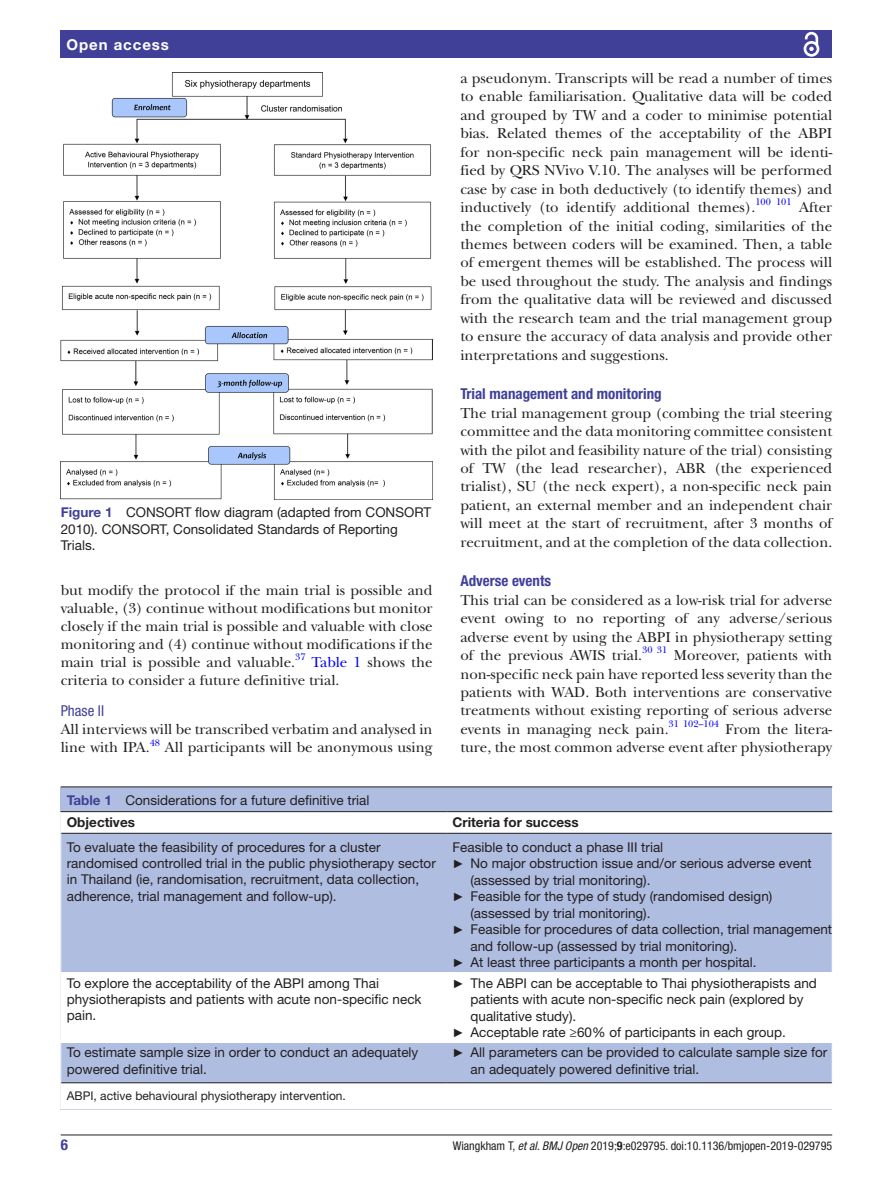
<style>
.page{position:relative;width:893px;height:1191px;background:#fff}
.page>*{position:absolute;margin:0;border:0;box-sizing:border-box;transform-origin:0 0}
.t1{font:15px/18.5px "New Baskerville";color:#231f20;text-align:justify}
.t2{font:700 condensed 15px "Helvetica Neue LT Std";color:#414099}
.t3{font:700 15px "Helvetica Neue LT Std";letter-spacing:.065em;color:#fff}
.t4{font:condensed 15px "Helvetica Neue LT Std";color:#414099}
.t5{font:13.5px/16.2px "Helvetica Neue LT Std";color:#231f20}
.t6{font:700 13.5px "Helvetica Neue LT Std";color:#231f20}
.t7{font:condensed 12px "Helvetica Neue LT Std";color:#231f20}
.t8{font:12px "Helvetica Neue LT Std";color:#231f20}
.t9{font:9.9px "New Baskerville";color:#00f}
.s1{font-weight:700;color:#414099}
.s2{color:#00f}
.s3{font-weight:700}
.s4{font-family:"Arial";font-size:12px}
.s5{font-style:italic}
</style>
<div class="page">
<hr style="left:61px;top:1134px;width:771px;height:1px;background:#231f20">
<div style="left:61px;top:31px;width:771px;height:27px;background:#414099"></div>
<svg style="left:803px;top:31px;width:17px;height:26px"></svg>
<div style="left:61px;top:787px;width:771px;height:322px;background:#afbde1"></div>
<hr style="left:61px;top:786px;width:771px;height:1px;background:#231f20">
<div style="left:61px;top:812px;width:771px;height:297px;background:#fff"></div>
<svg style="left:61px;top:834px;width:771px;height:248px"></svg>
<hr style="left:61px;top:811px;width:385px;height:1px;background:#231f20">
<hr style="left:61px;top:833px;width:385px;height:1px;background:#231f20">
<hr style="left:446px;top:811px;width:386px;height:1px;background:#231f20">
<hr style="left:446px;top:833px;width:386px;height:1px;background:#231f20">
<hr style="left:446px;top:1082px;width:386px;height:1px;background:#231f20">
<hr style="left:61px;top:1082px;width:385px;height:1px;background:#231f20">
<svg style="left:60px;top:812px;width:1px;height:21px"></svg>
<svg style="left:60px;top:1082px;width:1px;height:27px"></svg>
<hr style="left:67px;top:1099px;width:765px;height:2px;background:#fff">
<img style="left:61px;top:73px;width:372px;height:427px">
<p class="t3" style="left:66px;top:35px;width:104px">Open access</p>
<p class="t5" style="left:61px;top:504px;width:372px"><span class="s1">Figure 1</span> CONSORT flow diagram (adapted from CONSORT<br>2010). CONSORT, Consolidated Standards of Reporting<br>Trials.</p>
<p class="t1" style="left:61px;top:581px;width:373px;line-height:18px">but modify the protocol if the main trial is possible and valuable, (3) continue without modifications but monitor closely if the main trial is possible and valuable with close monitoring and (4) continue without modifications if the main trial is possible and valuable.</p>
<p class="t9" style="left:295px;top:651px;width:12px">37</p>
<p class="t1" style="left:61px;top:653px;width:373px;line-height:18px;text-indent:251px"><span class="s2">Table 1</span> shows the criteria to consider a future definitive trial.</p>
<p class="t4" style="left:61px;top:702px;width:45px">Phase II</p>
<p class="t1" style="left:61px;top:720px;width:373px;line-height:18px">All interviews will be transcribed verbatim and analysed in line with IPA.</p>
<p class="t9" style="left:150px;top:736px;width:12px">48</p>
<p class="t1" style="left:165px;top:738px;width:269px">All participants will be anonymous using</p>
<p class="t5" style="left:67px;top:789px;width:304px;line-height:22px"><span class="s1">Table 1</span> Considerations for a future definitive trial<br><span class="s3">Objectives</span></p>
<p class="t1" style="left:460px;top:69px;width:373px">a pseudonym. Transcripts will be read a number of times to enable familiarisation. Qualitative data will be coded and grouped by TW and a coder to minimise potential bias. Related themes of the acceptability of the ABPI for non-specific neck pain management will be identi&shy;fied by QRS NVivo V.10. The analyses will be performed case by case in both deductively (to identify themes) and inductively (to identify additional themes).</p>
<p class="t9" style="left:755px;top:196px;width:38px">100 101</p>
<p class="t1" style="left:460px;top:198px;width:373px;text-indent:339px">After the completion of the initial coding, similarities of the themes between coders will be examined. Then, a table of emergent themes will be established. The process will be used throughout the study. The analysis and findings from the qualitative data will be reviewed and discussed with the research team and the trial management group to ensure the accuracy of data analysis and provide other interpretations and suggestions.</p>
<p class="t2" style="left:460px;top:385px;width:203px">Trial management and monitoring</p>
<p class="t1" style="left:460px;top:404px;width:373px">The trial management group (combing the trial steering committee and the data monitoring committee consistent with the pilot and feasibility nature of the trial) consisting of TW (the lead researcher), ABR (the experienced trialist), SU (the neck expert), a non-specific neck pain patient, an external member and an independent chair will meet at the start of recruitment, after 3 months of recruitment, and at the completion of the data collection.</p>
<p class="t2" style="left:460px;top:572px;width:92px">Adverse events</p>
<p class="t1" style="left:460px;top:591px;width:373px">This trial can be considered as a low-risk trial for adverse event owing to no reporting of any adverse/serious adverse event by using the ABPI in physiotherapy setting of the previous AWIS trial.</p>
<p class="t9" style="left:642px;top:644px;width:27px">30 31</p>
<p class="t1" style="left:460px;top:646px;width:373px;text-indent:213px">Moreover, patients with non-specific neck pain have reported less severity than the patients with WAD. Both interventions are conservative treatments without existing reporting of serious adverse events in managing neck pain.</p>
<p class="t9" style="left:669px;top:718px;width:52px">31 102–104</p>
<p class="t1" style="left:460px;top:720px;width:373px;text-align:right">From the litera-<br>ture, the most common adverse event after physiotherapy</p>
<p class="t6" style="left:452px;top:814px;width:128px">Criteria for success</p>
<p class="t5" style="left:67px;top:839px;width:371px">To evaluate the feasibility of procedures for a cluster randomised controlled trial in the public physiotherapy sector in Thailand (ie, randomisation, recruitment, data collection, adherence, trial management and follow-up).</p>
<p class="t5" style="left:452px;top:839px;width:212px">Feasible to conduct a phase III trial</p>
<p class="t5" style="left:452px;top:855px;width:361px"><span class="s4">►</span> No major obstruction issue and/or serious adverse event</p>
<p class="t5" style="left:470px;top:872px;width:182px">(assessed by trial monitoring).</p>
<p class="t5" style="left:452px;top:888px;width:321px"><span class="s4">►</span> Feasible for the type of study (randomised design)</p>
<p class="t5" style="left:470px;top:905px;width:182px">(assessed by trial monitoring).</p>
<p class="t5" style="left:452px;top:921px;width:381px"><span class="s4">►</span> Feasible for procedures of data collection, trial management</p>
<p class="t5" style="left:470px;top:938px;width:268px">and follow-up (assessed by trial monitoring).</p>
<p class="t5" style="left:452px;top:954px;width:306px"><span class="s4">►</span> At least three participants a month per hospital.</p>
<p class="t5" style="left:67px;top:974px;width:356px">To explore the acceptability of the ABPI among Thai physiotherapists and patients with acute non-specific neck pain.</p>
<p class="t5" style="left:452px;top:974px;width:366px"><span class="s4">►</span> The ABPI can be acceptable to Thai physiotherapists and</p>
<p class="t5" style="left:470px;top:991px;width:335px">patients with acute non-specific neck pain (explored by</p>
<p class="t5" style="left:470px;top:1007px;width:107px">qualitative study).</p>
<p class="t5" style="left:452px;top:1024px;width:335px"><span class="s4">►</span> Acceptable rate ≥60% of participants in each group.</p>
<p class="t5" style="left:67px;top:1044px;width:353px">To estimate sample size in order to conduct an adequately powered definitive trial.</p>
<p class="t5" style="left:470px;top:1044px;width:358px;text-indent:-18px"><span class="s4">►</span> All parameters can be provided to calculate sample size for an adequately powered definitive trial.</p>
<p class="t8" style="left:67px;top:1089px;width:281px">ABPI, active behavioural physiotherapy intervention.</p>
<p class="t2" style="left:61px;top:1135px;width:9px">6</p>
<p class="t7" style="left:453px;top:1138px;width:381px">Wiangkham T, <span class="s5">et al</span>. <span class="s5">BMJ Open</span> 2019;<span class="s3">9</span>:e029795. doi:10.1136/bmjopen-2019-029795</p>
</div>
